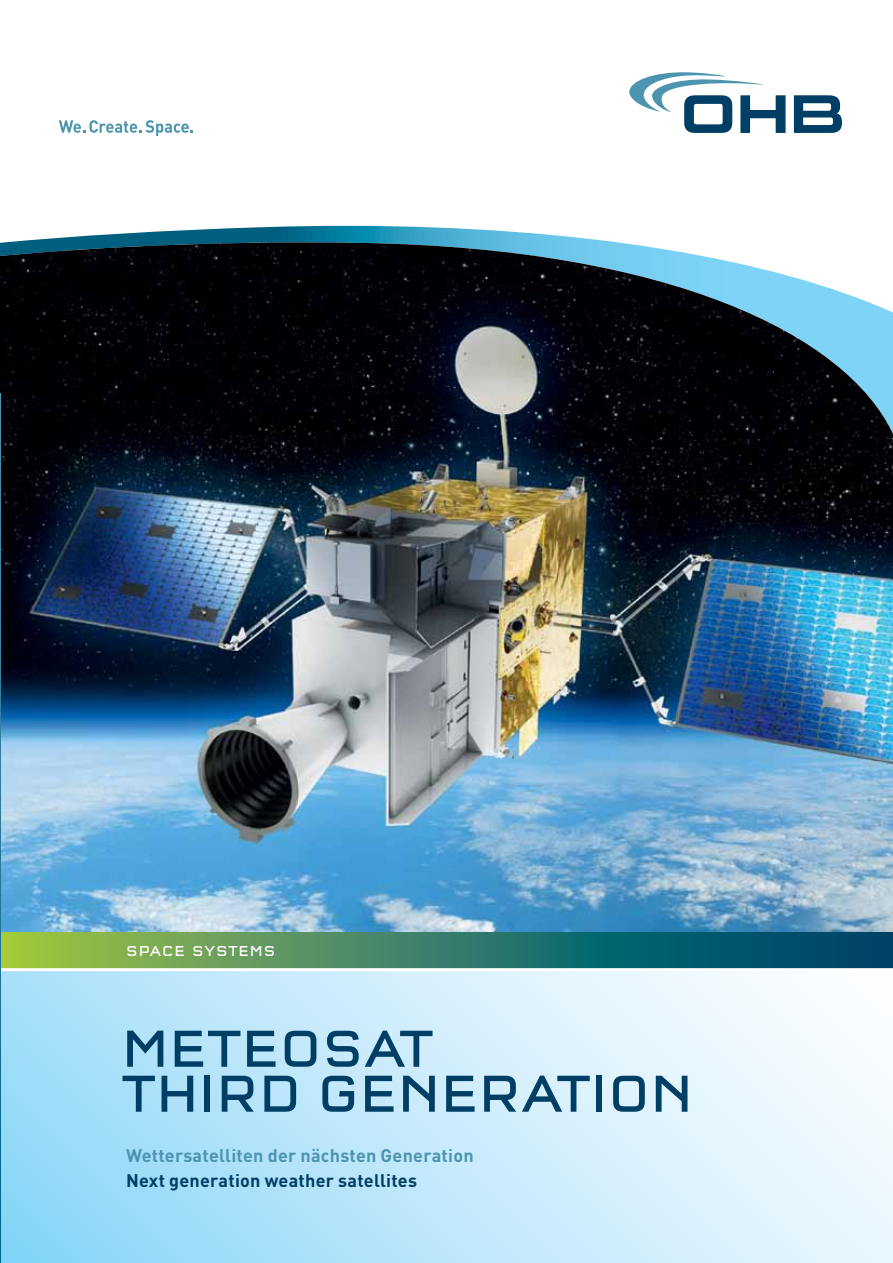
<style>
.page{position:relative;width:893px;height:1263px;background:#fff}
.page>*{position:absolute;margin:0;border:0;box-sizing:border-box;transform-origin:0 0}
.t1{font:condensed 54px/45px "Q Type OT";letter-spacing:.01em;color:#003f65}
.t2{font:700 18px "DINOT";letter-spacing:.015em;color:#4d94b0}
.t3{font:700 18px "DINOT";letter-spacing:.015em;color:#003f65}
.t4{font:condensed 15px "Q Type OT";letter-spacing:.06em;color:#fff}
</style>
<div class="page">
<svg style="left:45px;top:226px;width:544px;height:13px"></svg>
<img style="left:0;top:242px;width:893px;height:690px">
<svg style="left:1px;top:971px;width:892px;height:292px;background:#c8ebfb"></svg>
<svg style="left:1px;top:932px;width:892px;height:36px;background:#3c7f62"></svg>
<svg style="left:0;top:393px;width:1px;height:870px"></svg>
<svg style="left:629px;top:72px;width:213px;height:61px"></svg>
<svg style="left:59px;top:120px;width:134px;height:16px"></svg>
<p class="t4" style="left:126px;top:942px;width:151px">SPACE SYSTEM S</p>
<h1 class="t1" style="left:122px;top:1026px;width:573px">METEOSAT<br>THIRD GENERATION</h1>
<p class="t2" style="left:126px;top:1144px;width:349px">Wettersatelliten der nächsten Generation</p>
<p class="t3" style="left:126px;top:1169px;width:292px">Next generation weather satellites</p>
</div>
